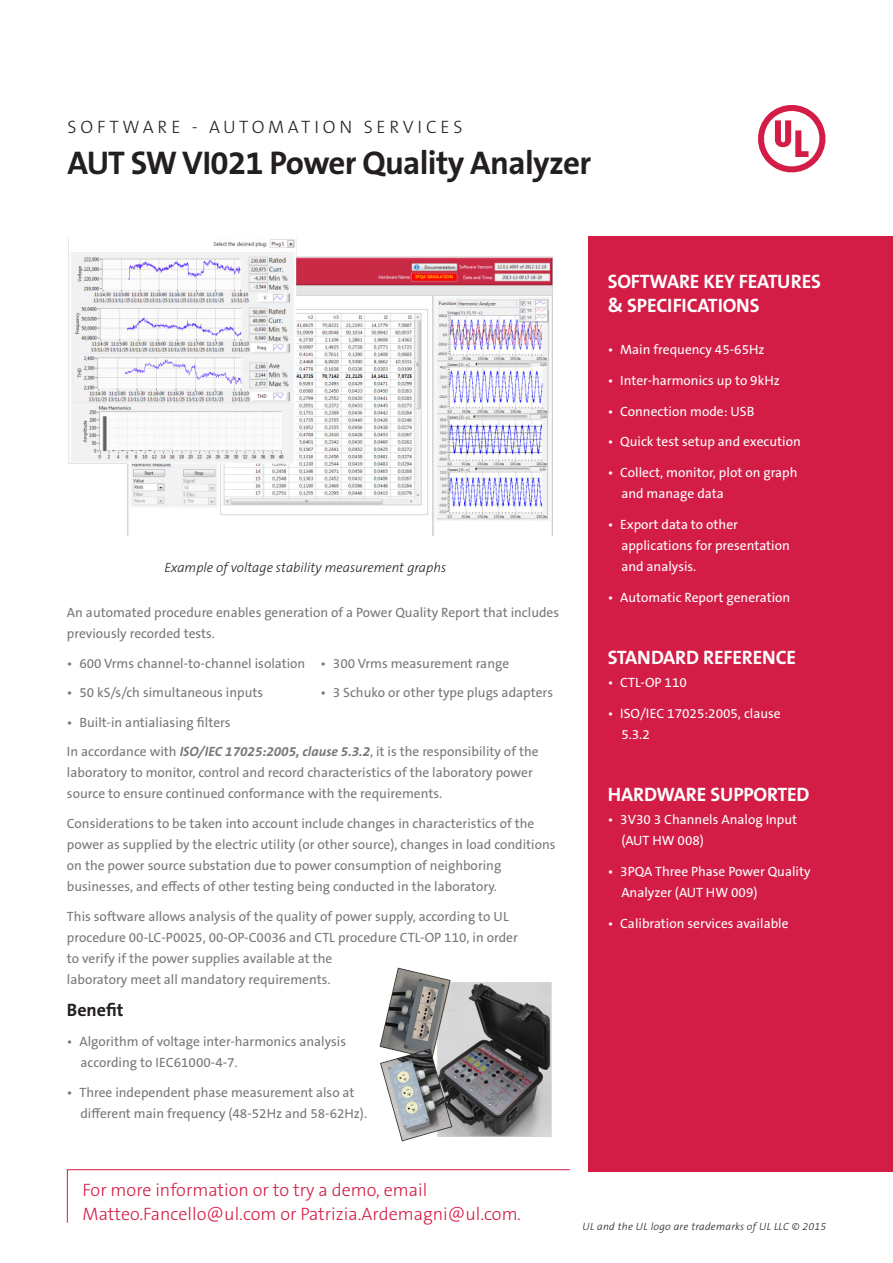
<style>
.page{position:relative;width:893px;height:1263px;background:#fff}
.page>*{position:absolute;margin:0;border:0;box-sizing:border-box;transform-origin:0 0}
.t1{font:700 33px "The Sans B W7";letter-spacing:-.02em;color:#231f20}
.t2{font:700 19.5px/24px "The Sans B W7";letter-spacing:-.01em;color:#fff}
.t3{font:300 18px/24px "The Sans B W3";color:#d41d46}
.t4{font:300 18px "The Sans B W3";letter-spacing:.215em;color:#231f20}
.Bullet_Style{font:700 18px "The Sans B W7";color:#231f20}
.Bullet_Style-2{font:13.5px/21px "The Sans B W5 Plain";color:#76787b}
.t5{font:13.5px/21px "The Sans B W5 Plain";color:#fff}
.Sidebar_Bullet_Style{font:italic 300 13.5px "The Sans B W3";color:#231f20}
.t6{font:italic 300 10.5px "The Sans B W3";letter-spacing:.025em;color:#231f20}
.s1{font-family:"The Sans B W7";font-weight:700;font-style:italic}
</style>
<div class="page">
<svg style="left:67px;top:1169px;width:503px;height:54px"></svg>
<div style="left:588px;top:236px;width:305px;height:936px;background:#d41d46"></div>
<svg style="left:758px;top:105px;width:68px;height:68px"></svg>
<img style="left:68px;top:238px;width:484px;height:297px">
<img style="left:379px;top:967px;width:173px;height:175px">
<p class="t4" style="left:68px;top:115px;width:396px">SOFTWARE - AUTOMATION SERVICES</p>
<p class="t1" style="left:68px;top:141px;width:525px">AUT SW VI021 Power Quality Analyzer</p>
<p class="Sidebar_Bullet_Style" style="left:164px;top:559px;width:283px">Example of voltage stability measurement graphs</p>
<p class="Bullet_Style-2" style="left:67px;top:602px;width:494px">An automated procedure enables generation of a Power Quality Report that includes previously recorded tests.</p>
<p class="Bullet_Style-2" style="left:67px;top:652px;width:240px">• 600 Vrms channel-to-channel isolation</p>
<p class="Bullet_Style-2" style="left:67px;top:682px;width:198px">• 50 kS/s/ch simultaneous inputs</p>
<p class="Bullet_Style-2" style="left:67px;top:712px;width:165px">• Built-in antialiasing filters</p>
<p class="Bullet_Style-2" style="left:320px;top:652px;width:190px">• 300 Vrms measurement range</p>
<p class="Bullet_Style-2" style="left:320px;top:682px;width:234px">• 3 Schuko or other type plugs adapters</p>
<p class="Bullet_Style-2" style="left:67px;top:741px;width:473px">In accordance with <span class="s1">ISO/IEC 17025:2005, clause 5.3.2</span>, it is the responsibility of the laboratory to monitor, control and record characteristics of the laboratory power source to ensure continued conformance with the requirements.</p>
<p class="Bullet_Style-2" style="left:67px;top:813px;width:490px">Considerations to be taken into account include changes in characteristics of the power as supplied by the electric utility (or other source), changes in load conditions on the power source substation due to power consumption of neighboring businesses, and effects of other testing being conducted in the laboratory.</p>
<p class="Bullet_Style-2" style="left:67px;top:906px;width:452px">This software allows analysis of the quality of power supply, according to UL procedure 00-LC-P0025, 00-OP-C0036 and CTL procedure CTL-OP 110, in order to verify if the power supplies available at the<br>laboratory meet all mandatory requirements.</p>
<p class="Bullet_Style" style="left:67px;top:999px;width:58px">Benefit</p>
<p class="Bullet_Style-2" style="left:80px;top:1031px;width:267px;text-indent:-14px">• Algorithm of voltage inter-harmonics analysis according to IEC61000-4-7.</p>
<p class="Bullet_Style-2" style="left:80px;top:1082px;width:288px;text-indent:-14px">• Three independent phase measurement also at different main frequency (48-52Hz and 58-62Hz).</p>
<p class="t2" style="left:608px;top:270px;width:215px">SOFTWARE KEY FEATURES &amp; SPECIFICATIONS</p>
<p class="t5" style="left:608px;top:339px;width:158px">• Main frequency 45-65Hz</p>
<p class="t5" style="left:608px;top:370px;width:173px">• Inter-harmonics up to 9kHz</p>
<p class="t5" style="left:608px;top:401px;width:148px">• Connection mode: USB</p>
<p class="t5" style="left:608px;top:431px;width:194px">• Quick test setup and execution</p>
<p class="t5" style="left:621px;top:462px;width:178px;text-indent:-14px">• Collect, monitor, plot on graph and manage data</p>
<p class="t5" style="left:621px;top:514px;width:170px;text-indent:-14px">• Export data to other applications for presentation and analysis.</p>
<p class="t5" style="left:608px;top:586px;width:184px">• Automatic Report generation</p>
<p class="t2" style="left:608px;top:645px;width:190px">STANDARD REFERENCE</p>
<p class="t5" style="left:608px;top:672px;width:81px">• CTL-OP 110</p>
<p class="t5" style="left:621px;top:703px;width:161px;text-indent:-14px">• ISO/IEC 17025:2005, clause<br>5.3.2</p>
<p class="t2" style="left:608px;top:782px;width:203px">HARDWARE SUPPORTED</p>
<p class="t5" style="left:621px;top:809px;width:177px;text-indent:-14px">• 3V30 3 Channels Analog Input (AUT HW 008)</p>
<p class="t5" style="left:621px;top:861px;width:191px;text-indent:-14px">• 3PQA Three Phase Power Quality<br>Analyzer (AUT HW 009)</p>
<p class="t5" style="left:608px;top:913px;width:182px">• Calibration services available</p>
<p class="t3" style="left:83px;top:1178px;width:440px">For more information or to try a demo, email<br>Matteo.Fancello@ul.com or Patrizia.Ardemagni@ul.com.</p>
<p class="t6" style="left:582px;top:1220px;width:245px">UL and the UL logo are trademarks of UL LLC © 2015</p>
</div>
